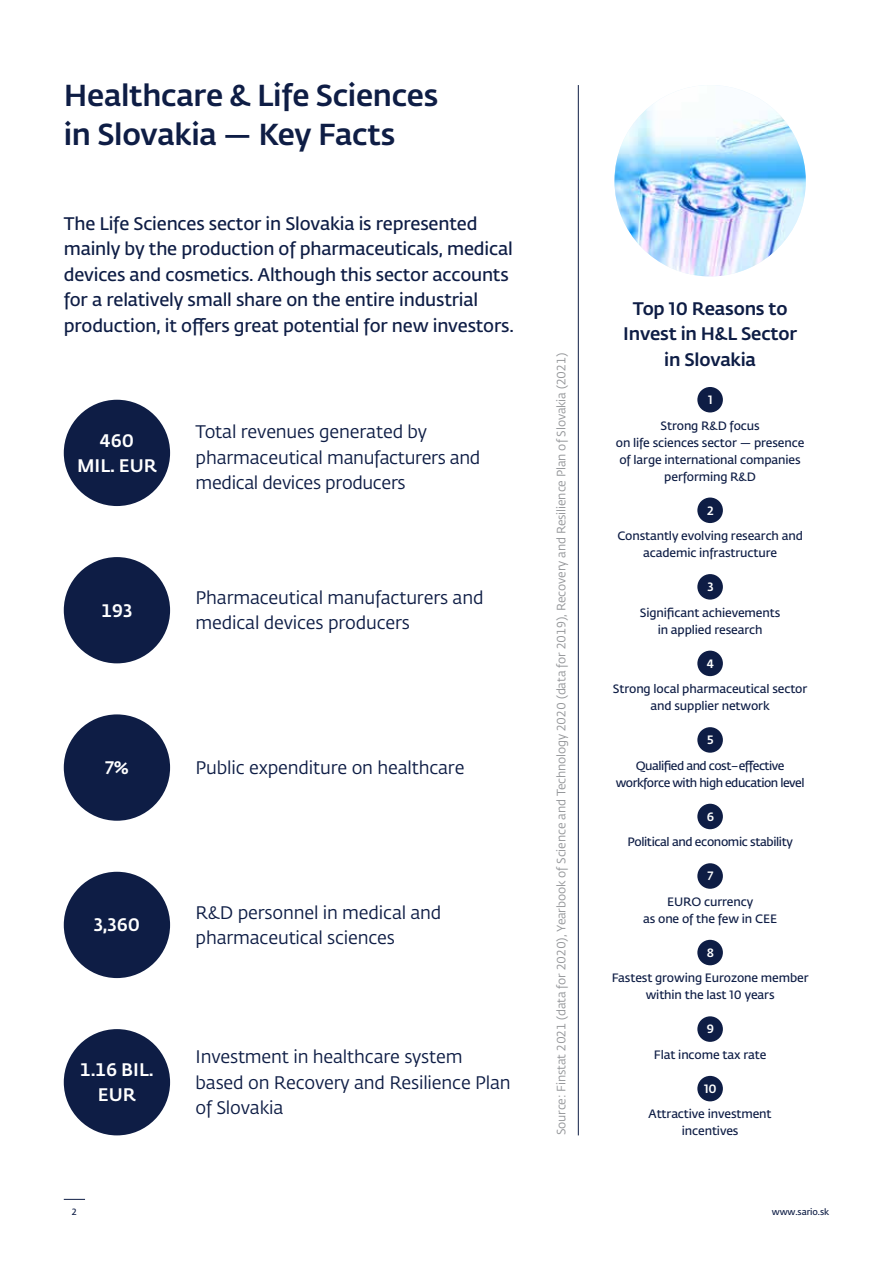
<style>
.page{position:relative;width:893px;height:1263px;background:#fff}
.page>*{position:absolute;margin:0;border:0;box-sizing:border-box;transform-origin:0 0}
.t1{font:500 30px/38.2px "Fedra Sans Pro";letter-spacing:-.01em;color:#0e1d45}
.t2{font:18px/25.5px "Fedra Sans Pro";letter-spacing:-.01em;color:#0e1d45}
.t3{font:600 18px/25.5px "Fedra Sans Pro";letter-spacing:-.01em;color:#0e1d45}
.t4{font:500 18px/25.5px "Fedra Sans Pro";letter-spacing:-.01em;color:#0e1d45;text-align:center}
.t5{font:500 18px/25.5px "Fedra Sans Pro";color:#fff;text-align:center}
.t6{font:600 12px/17px "Fedra Sans Pro";letter-spacing:-.01em;color:#0e1d45;text-align:center}
.t7{font:12px "Fedra Sans Pro";letter-spacing:-.01em;color:#939598}
.t8{font:600 12px/17px "Fedra Sans Pro";letter-spacing:-.04em;color:#0e1d45;text-align:center}
.t9{font:600 12px "Fedra Sans Pro";letter-spacing:-.03em;color:#0e1d45}
.t10{font:500 12px "Fedra Sans Pro";color:#fff}
.t11{font:600 9px "Fedra Sans Pro";letter-spacing:-.01em;color:#0e1d45}
</style>
<div class="page">
<svg style="left:64px;top:1199px;width:21px;height:1px"></svg>
<div style="left:697px;top:387px;width:26px;height:25px;background:#0e1d45;border-radius:50%"></div>
<div style="left:697px;top:651px;width:26px;height:25px;background:#0e1d45;border-radius:50%"></div>
<div style="left:697px;top:497px;width:26px;height:26px;background:#0e1d45;border-radius:50%"></div>
<div style="left:697px;top:574px;width:26px;height:26px;background:#0e1d45;border-radius:50%"></div>
<div style="left:697px;top:727px;width:26px;height:26px;background:#0e1d45;border-radius:50%"></div>
<div style="left:697px;top:804px;width:26px;height:25px;background:#0e1d45;border-radius:50%"></div>
<div style="left:697px;top:940px;width:26px;height:25px;background:#0e1d45;border-radius:50%"></div>
<div style="left:697px;top:863px;width:26px;height:26px;background:#0e1d45;border-radius:50%"></div>
<div style="left:697px;top:1016px;width:26px;height:26px;background:#0e1d45;border-radius:50%"></div>
<div style="left:697px;top:1076px;width:26px;height:25px;background:#0e1d45;border-radius:50%"></div>
<hr style="left:578px;top:85px;width:1px;height:1050px;background:#0e1d45">
<img style="left:614px;top:85px;width:192px;height:191px;border-radius:95px">
<div style="left:64px;top:400px;width:106px;height:106px;background:#0e1d45;border-radius:50%"></div>
<div style="left:64px;top:557px;width:106px;height:106px;background:#0e1d45;border-radius:50%"></div>
<div style="left:64px;top:714px;width:106px;height:107px;background:#0e1d45;border-radius:50%"></div>
<div style="left:64px;top:872px;width:106px;height:106px;background:#0e1d45;border-radius:50%"></div>
<div style="left:64px;top:1029px;width:106px;height:106px;background:#0e1d45;border-radius:50%"></div>
<h1 class="t1" style="left:64px;top:75px;width:376px">Healthcare &amp; Life Sciences in Slovakia — Key Facts</h1>
<p class="t3" style="left:64px;top:210px;width:452px">The Life Sciences sector in Slovakia is represented mainly by the production of pharmaceuticals, medical devices and cosmetics. Although this sector accounts for a relatively small share on the entire industrial production, it offers great potential for new investors.</p>
<h2 class="t5" style="left:77px;top:426px;width:81px">460<br>MIL. EUR</h2>
<h2 class="t5" style="left:101px;top:596px;width:32px">193</h2>
<h2 class="t2" style="left:196px;top:418px;width:286px">Total revenues generated by pharmaceutical manufacturers and medical devices producers</h2>
<h2 class="t2" style="left:196px;top:584px;width:289px">Pharmaceutical manufacturers and medical devices producers</h2>
<h2 class="t5" style="left:105px;top:754px;width:25px">7%</h2>
<h2 class="t2" style="left:196px;top:754px;width:270px">Public expenditure on healthcare</h2>
<h2 class="t5" style="left:94px;top:911px;width:48px">3,360</h2>
<h2 class="t5" style="left:80px;top:1056px;width:75px">1.16 BIL.<br>EUR</h2>
<h2 class="t2" style="left:196px;top:899px;width:247px">R&amp;D personnel in medical and pharmaceutical sciences</h2>
<h2 class="t2" style="left:196px;top:1043px;width:317px">Investment in healthcare system based on Recovery and Resilience Plan of Slovakia</h2>
<p class="t7" style="left:553px;top:1135px;width:784px;rotate:-90deg">Source: Finstat 2021 (data for 2020), Yearbook of Science and Technology 2020 (data for 2019), Recovery and Resilience Plan of Slovakia (2021)</p>
<h2 class="t4" style="left:623px;top:294px;width:175px">Top 10 Reasons to<br>Invest in H&amp;L Sector in Slovakia</h2>
<p class="t10" style="left:708px;top:391px;width:6px">1</p>
<p class="t6" style="left:616px;top:416px;width:190px">Strong R&amp;D focus<br>on life sciences sector — presence of large international companies performing R&amp;D</p>
<p class="t10" style="left:707px;top:501px;width:8px">2</p>
<p class="t6" style="left:617px;top:527px;width:187px">Constantly evolving research and academic infrastructure</p>
<p class="t10" style="left:707px;top:578px;width:8px">3</p>
<p class="t6" style="left:640px;top:603px;width:142px">Significant achievements in applied research</p>
<p class="t10" style="left:707px;top:654px;width:9px">4</p>
<p class="t6" style="left:613px;top:680px;width:196px">Strong local pharmaceutical sector and supplier network</p>
<p class="t10" style="left:707px;top:731px;width:8px">5</p>
<p class="t8" style="left:616px;top:756px;width:190px">Qualified and cost–effective workforce with high education level</p>
<p class="t10" style="left:707px;top:807px;width:9px">6</p>
<p class="t9" style="left:627px;top:833px;width:167px">Political and economic stability</p>
<p class="t10" style="left:707px;top:867px;width:7px">7</p>
<p class="t6" style="left:643px;top:892px;width:135px">EURO currency<br>as one of the few in CEE</p>
<p class="t10" style="left:707px;top:943px;width:9px">8</p>
<p class="t6" style="left:612px;top:969px;width:198px">Fastest growing Eurozone member within the last 10 years</p>
<p class="t10" style="left:707px;top:1020px;width:9px">9</p>
<p class="t6" style="left:654px;top:1046px;width:114px">Flat income tax rate</p>
<p class="t10" style="left:704px;top:1079px;width:14px">10</p>
<p class="t6" style="left:649px;top:1105px;width:125px">Attractive investment incentives</p>
<p class="t11" style="left:72px;top:1205px;width:6px">2</p>
<p class="t11" style="left:772px;top:1205px;width:59px">www.sario.sk</p>
</div>
